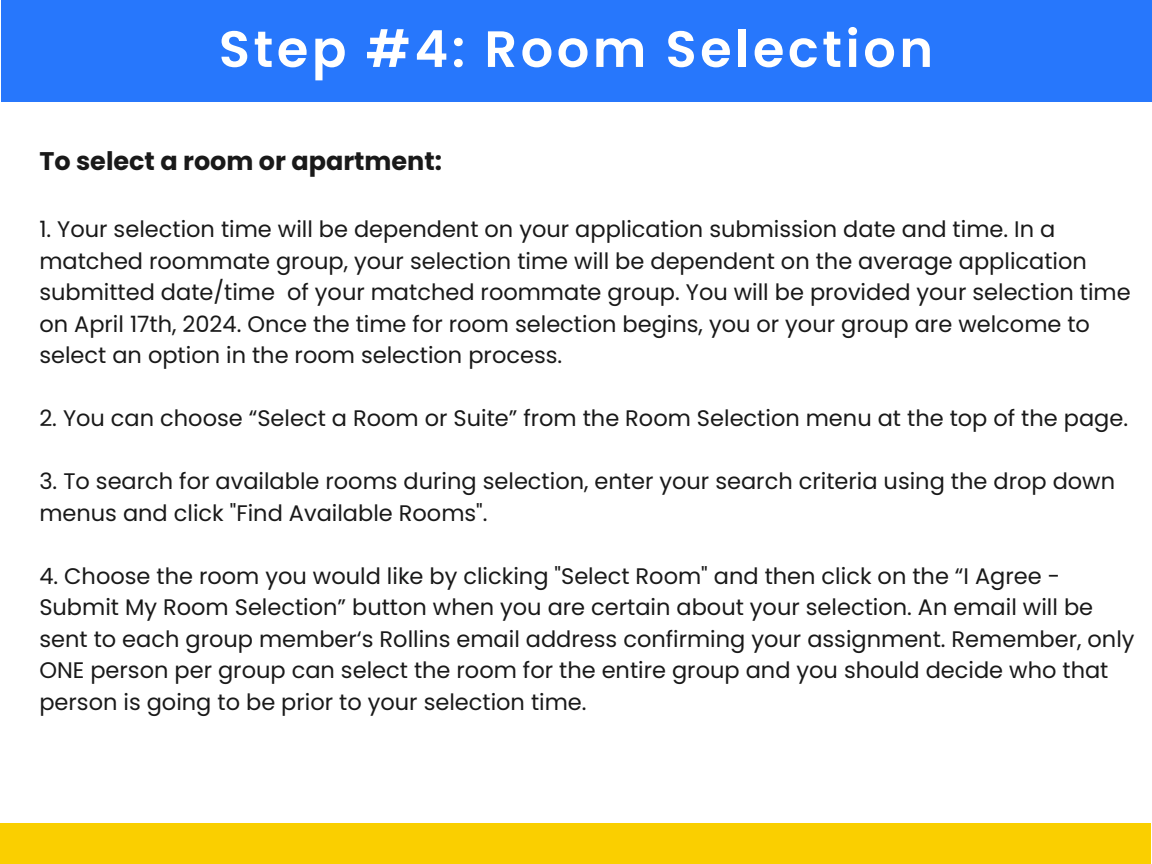
<style>
.page{position:relative;width:1152px;height:864px;background:#fff}
.page>*{position:absolute;margin:0;border:0;box-sizing:border-box;transform-origin:0 0}
.t1{font:600 51px "Poppins";letter-spacing:.07em;color:#fff}
.t2{font:700 25.5px "Poppins";color:#191919}
.t3{font:22.5px/31.5px "Poppins";color:#191919}
</style>
<div class="page">
<div style="left:0;top:823px;width:1151px;height:41px;background:#facf00"></div>
<div style="left:1px;top:0;width:1151px;height:101px;background:#2777fc"></div>
<p class="t1" style="left:219px;top:13px;width:716px">Step #4: Room Selection</p>
<h1 class="t2" style="left:39px;top:143px;width:404px">To select a room or apartment:</h1>
<h2 class="t3" style="left:39px;top:214px;width:1093px">1. Your selection time will be dependent on your application submission date and time. In a matched roommate group, your selection time will be dependent on the average application submitted date/time of your matched roommate group. You will be provided your selection time on April 17th, 2024. Once the time for room selection begins, you or your group are welcome to select an option in the room selection process.</h2>
<p class="t3" style="left:39px;top:403px;width:1090px">2. You can choose “Select a Room or Suite” from the Room Selection menu at the top of the page.</p>
<p class="t3" style="left:39px;top:466px;width:1077px">3. To search for available rooms during selection, enter your search criteria using the drop down menus and click "Find Available Rooms".</p>
<p class="t3" style="left:39px;top:560px;width:1097px">4. Choose the room you would like by clicking "Select Room" and then click on the “I Agree - Submit My Room Selection” button when you are certain about your selection. An email will be sent to each group member‘s Rollins email address confirming your assignment. Remember, only ONE person per group can select the room for the entire group and you should decide who that person is going to be prior to your selection time.</p>
</div>
